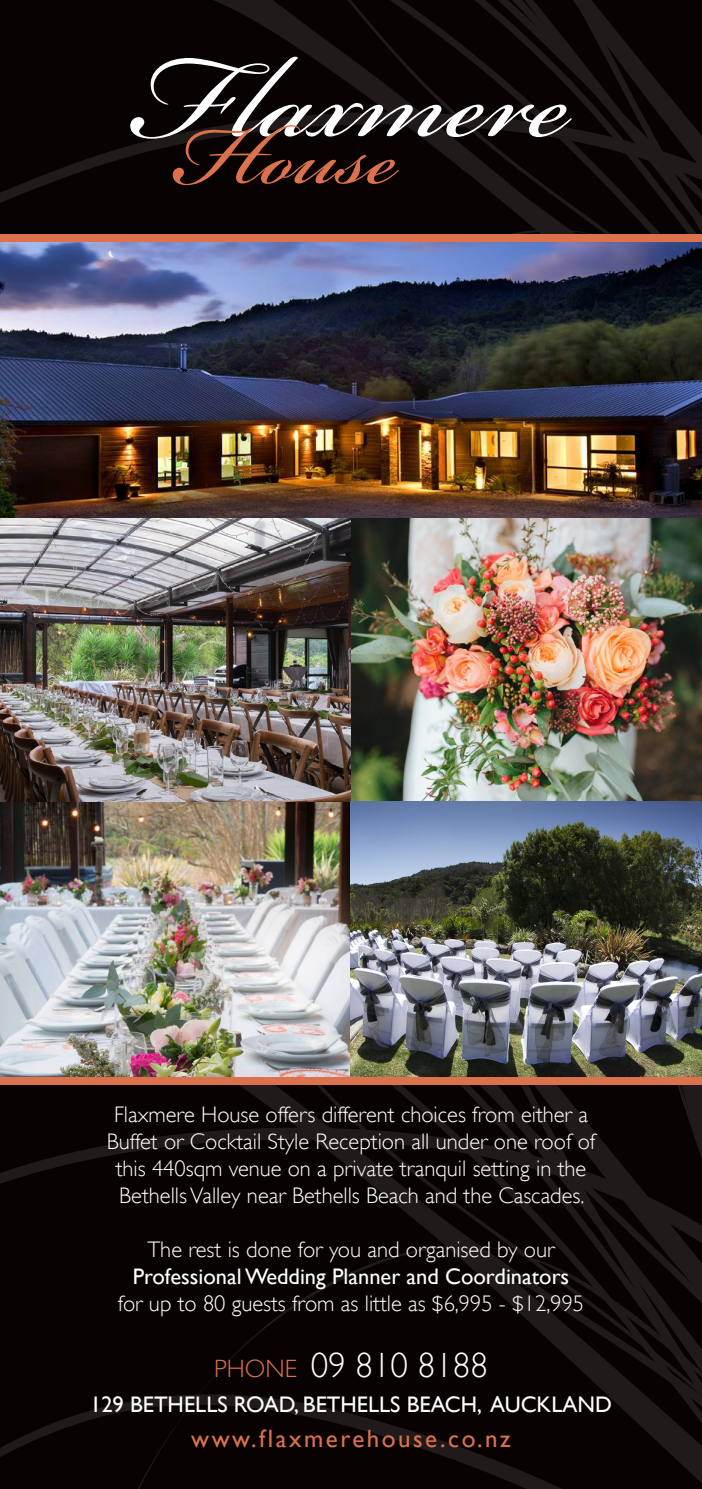
<style>
.page{position:relative;width:702px;height:1489px;background:#fff}
.page>*{position:absolute;margin:0;border:0;box-sizing:border-box;transform-origin:0 0}
.t1{font:300 35px "Gill Sans";color:#fff}
.t2{font:25px "Gill Sans";letter-spacing:.1em;color:#dc714d}
.t3{font:300 22.5px/27px "Gill Sans";color:#fff;text-align:center}
.t4{font:22.5px "Gill Sans";color:#fff}
.s1{font-weight:400}
.s2{font-size:25px;color:#dc714d}
</style>
<div class="page">
<div style="left:0;top:1084px;width:305px;height:404px;background:#080302"></div>
<svg style="left:305px;top:1084px;width:397px;height:404px;background:#0e0908"></svg>
<svg style="left:22px;top:0;width:374px;height:234px;background:#090403"></svg>
<svg style="left:396px;top:0;width:306px;height:234px;background:#0f0a09"></svg>
<img style="left:0;top:241px;width:702px;height:836px">
<div style="left:0;top:1077px;width:702px;height:7px;background:#dc714d"></div>
<svg style="left:130px;top:57px;width:442px;height:128px;background:#2e2623"></svg>
<div style="left:0;top:234px;width:702px;height:7px;background:#dc714d"></div>
<p class="t3" style="left:107px;top:1099px;width:490px">Flaxmere House offers different choices from either a Buffet or Cocktail Style Reception all under one roof of this 440sqm venue on a private tranquil setting in the Bethells Valley near Bethells Beach and the Cascades.</p>
<p class="t3" style="left:118px;top:1234px;width:468px">The rest is done for you and organised by our<br><span class="s1">Professional Wedding Planner and Coordinators </span>for up to 80 guests from as little as $6,995 - $12,995</p>
<p class="t1" style="left:214px;top:1337px;width:275px"><span class="s2">PHONE</span> 09 810 8188</p>
<p class="t4" style="left:90px;top:1391px;width:523px">129 BETHELLS ROAD, BETHELLS BEACH, AUCKLAND</p>
<p class="t2" style="left:191px;top:1423px;width:321px">www.flaxmerehouse.co.nz</p>
</div>
